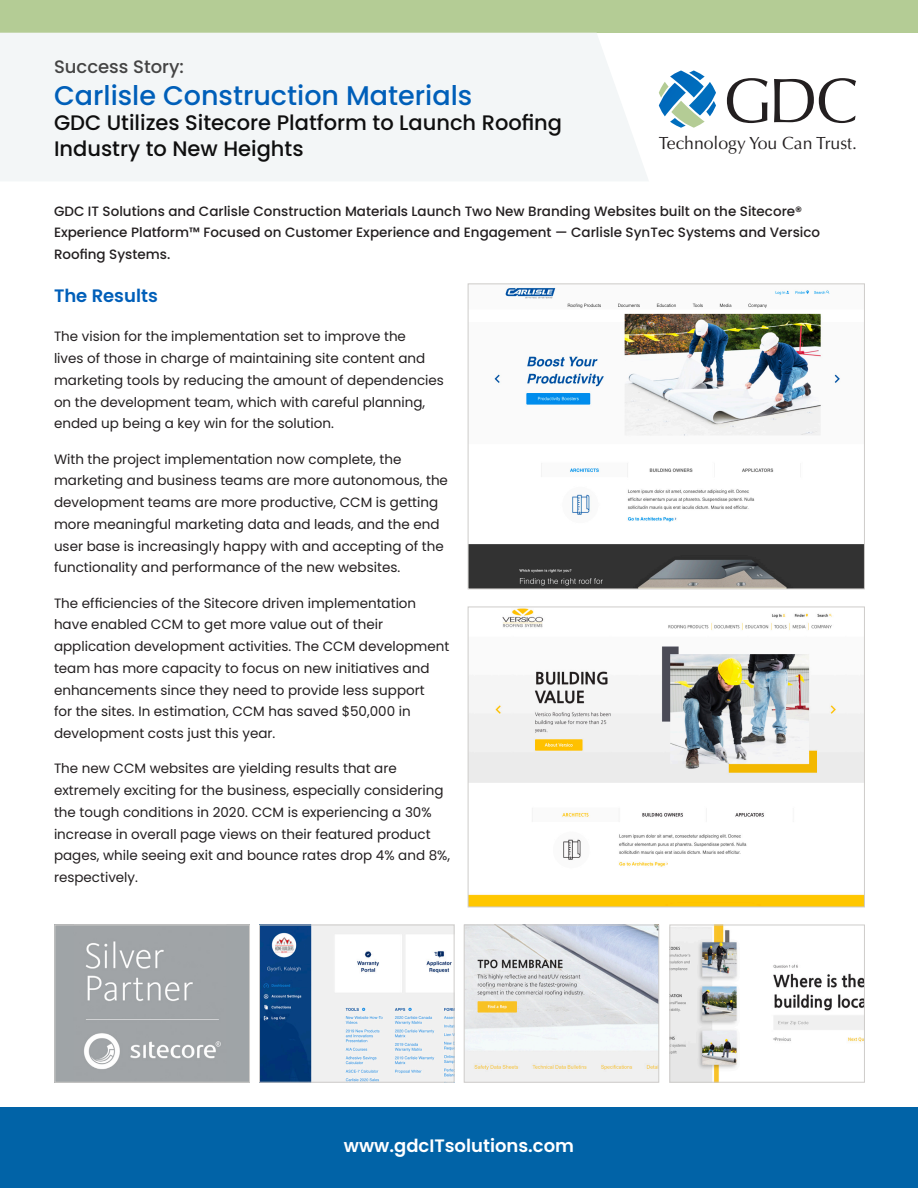
<style>
.page{position:relative;width:918px;height:1188px;background:#fff}
.page>*{position:absolute;margin:0;border:0;box-sizing:border-box;transform-origin:0 0}
.t1{font:500 27px "Poppins";color:#005fb9}
.t2{font:500 21px/25.2px "Poppins";color:#0f0f0f}
.t3{font:600 18px "Poppins";color:#fff}
.t4{font:500 18px "Poppins";color:#444}
.t5{font:600 18px "Poppins";color:#005fb9}
.t6{font:17.7px "Optima LT Std";color:#231f20}
.t7{font:13.5px/21.8px "Poppins";color:#231f20}
.t8{font:500 13.5px/21.8px "Poppins";color:#231f20}
</style>
<div class="page">
<div style="left:0;top:0;width:918px;height:33px;background:#b4cc95"></div>
<div style="left:0;top:1108px;width:918px;height:80px;background:#0163a7"></div>
<img style="left:470px;top:609px;width:393px;height:296px">
<div style="left:468px;top:607px;width:397px;height:300px;border:1px solid #ceccca"></div>
<img style="left:470px;top:287px;width:393px;height:300px">
<div style="left:468px;top:284px;width:397px;height:305px;border:1px solid #ceccca"></div>
<img style="left:261px;top:927px;width:191px;height:154px">
<div style="left:259px;top:925px;width:195px;height:158px;border:1px solid #ceccca"></div>
<img style="left:57px;top:927px;width:191px;height:154px">
<div style="left:55px;top:925px;width:195px;height:158px;border:1px solid #ceccca"></div>
<img style="left:671px;top:927px;width:192px;height:154px">
<div style="left:669px;top:925px;width:196px;height:158px;border:1px solid #ceccca"></div>
<img style="left:466px;top:927px;width:191px;height:154px">
<div style="left:464px;top:925px;width:195px;height:158px;border:1px solid #ceccca"></div>
<div style="left:0;top:33px;width:648px;height:148px;background:#f3f6f7"></div>
<svg style="left:727px;top:78px;width:41px;height:45px"></svg>
<svg style="left:774px;top:78px;width:82px;height:45px"></svg>
<svg style="left:659px;top:70px;width:57px;height:58px"></svg>
<p class="t4" style="left:54px;top:56px;width:132px">Success Story:</p>
<p class="t1" style="left:54px;top:80px;width:420px">Carlisle Construction Materials</p>
<p class="t2" style="left:54px;top:111px;width:510px">GDC Utilizes Sitecore Platform to Launch Roofing<br>Industry to New Heights</p>
<p class="t6" style="left:659px;top:132px;width:200px">Technology You Can Trust.</p>
<p class="t8" style="left:54px;top:200px;width:768px">GDC IT Solutions and Carlisle Construction Materials Launch Two New Branding Websites built on the Sitecore®<br>Experience Platform™ Focused on Customer Experience and Engagement — Carlisle SynTec Systems and Versico<br>Roofing Systems.</p>
<p class="t5" style="left:54px;top:286px;width:105px">The Results</p>
<p class="t7" style="left:54px;top:326px;width:391px">The vision for the implementation set to improve the<br>lives of those in charge of maintaining site content and marketing tools by reducing the amount of dependencies on the development team, which with careful planning, ended up being a key win for the solution.</p>
<p class="t7" style="left:54px;top:448px;width:396px">With the project implementation now complete, the marketing and business teams are more autonomous, the development teams are more productive, CCM is getting more meaningful marketing data and leads, and the end user base is increasingly happy with and accepting of the functionality and performance of the new websites.</p>
<p class="t7" style="left:54px;top:592px;width:397px">The efficiencies of the Sitecore driven implementation have enabled CCM to get more value out of their application development activities. The CCM development team has more capacity to focus on new initiatives and enhancements since they need to provide less support<br>for the sites. In estimation, CCM has saved $50,000 in development costs just this year.</p>
<p class="t7" style="left:54px;top:758px;width:398px">The new CCM websites are yielding results that are extremely exciting for the business, especially considering the tough conditions in 2020. CCM is experiencing a 30% increase in overall page views on their featured product pages, while seeing exit and bounce rates drop 4% and 8%, respectively.</p>
<p class="t3" style="left:344px;top:1135px;width:232px">www.gdcITsolutions.com</p>
</div>
